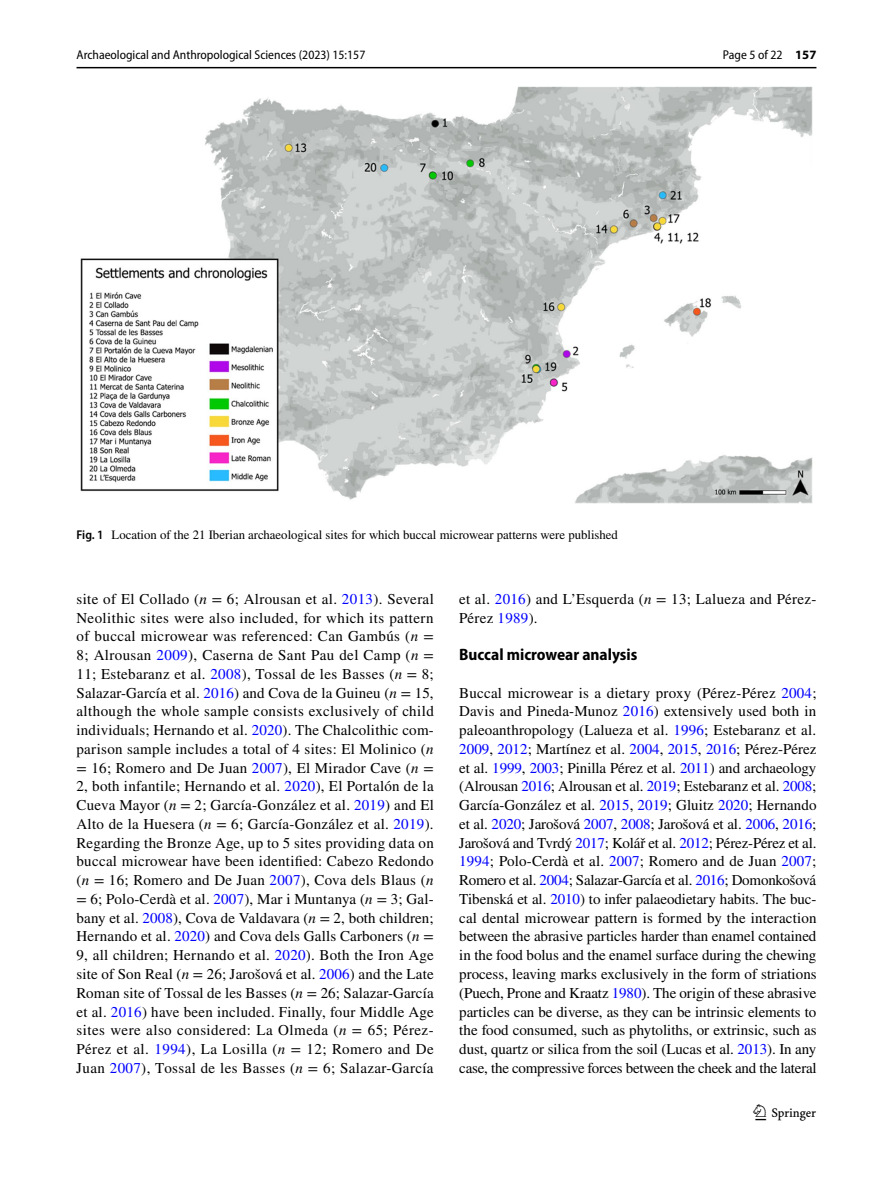
<style>
.page{position:relative;width:893px;height:1187px;background:#fff}
.page>*{position:absolute;margin:0;border:0;box-sizing:border-box;transform-origin:0 0}
.t1{font:22.5px "Springnew Regular 3";color:#000}
.t2{font:700 semi-condensed 16.5px "Myriad Pro";color:#000}
.t3{font:15px/18.8px "STIX";letter-spacing:.02em;color:#000;text-align:justify}
.t4{font:12.75px "STIX";color:#000}
.t5{font:semi-condensed 12.75px "Myriad Pro";color:#000}
.s1{font-weight:700;font-stretch:normal}
.s2{font-family:"Myriad Pro";font-weight:600;font-stretch:semi-condensed}
.s3{font-style:italic}
.s4{color:#00f}
</style>
<div class="page">
<hr style="left:77px;top:67px;width:739px;height:1px;background:#000">
<img style="left:81px;top:87px;width:731px;height:416px">
<p class="t5" style="left:77px;top:48px;width:290px">Archaeological and Anthropological Sciences (2023) 15:157</p>
<p class="t5" style="left:723px;top:48px;width:95px">Page 5 of 22 <span class="s1">157</span></p>
<p class="t4" style="left:77px;top:525px;width:543px"><span class="s2">Fig. 1</span> Location of the 21 Iberian archaeological sites for which buccal microwear patterns were published</p>
<p class="t3" style="left:77px;top:590px;width:359px">site of El Collado (<span class="s3">n</span> = 6; Alrousan et al. <span class="s4">2013</span>). Several Neolithic sites were also included, for which its pattern of buccal microwear was referenced: Can Gambús (<span class="s3">n</span> = 8; Alrousan <span class="s4">2009</span>), Caserna de Sant Pau del Camp (<span class="s3">n</span> = 11; Estebaranz et al. <span class="s4">2008</span>), Tossal de les Basses (<span class="s3">n</span> = 8; Salazar-García et al. <span class="s4">2016</span>) and Cova de la Guineu (<span class="s3">n</span> = 15, although the whole sample consists exclusively of child individuals; Hernando et al. <span class="s4">2020</span>). The Chalcolithic com&shy;parison sample includes a total of 4 sites: El Molinico (<span class="s3">n </span>= 16; Romero and De Juan <span class="s4">2007</span>), El Mirador Cave (<span class="s3">n</span> = 2, both infantile; Hernando et al. <span class="s4">2020</span>), El Portalón de la Cueva Mayor (<span class="s3">n</span> = 2; García-González et al. <span class="s4">2019</span>) and El Alto de la Huesera (<span class="s3">n</span> = 6; García-González et al. <span class="s4">2019</span>).<br>Regarding the Bronze Age, up to 5 sites providing data on buccal microwear have been identified: Cabezo Redondo (<span class="s3">n</span> = 16; Romero and De Juan <span class="s4">2007</span>), Cova dels Blaus (<span class="s3">n </span>= 6; Polo-Cerdà et al. <span class="s4">2007</span>), Mar i Muntanya (<span class="s3">n</span> = 3; Gal&shy;bany et al. <span class="s4">2008</span>), Cova de Valdavara (<span class="s3">n</span> = 2, both children; Hernando et al. <span class="s4">2020</span>) and Cova dels Galls Carboners (<span class="s3">n</span> = 9, all children; Hernando et al. <span class="s4">2020</span>). Both the Iron Age site of Son Real (<span class="s3">n</span> = 26; Jarošová et al. <span class="s4">2006</span>) and the Late Roman site of Tossal de les Basses (<span class="s3">n</span> = 26; Salazar-García et al. <span class="s4">2016</span>) have been included. Finally, four Middle Age sites were also considered: La Olmeda (<span class="s3">n</span> = 65; Pérez-Pérez et al. <span class="s4">1994</span>), La Losilla (<span class="s3">n</span> = 12; Romero and De Juan <span class="s4">2007</span>), Tossal de les Basses (<span class="s3">n</span> = 6; Salazar-García</p>
<p class="t3" style="left:459px;top:590px;width:359px">et al. <span class="s4">2016</span>) and L’Esquerda (<span class="s3">n</span> = 13; Lalueza and Pérez-<br>Pérez <span class="s4">1989</span>).</p>
<p class="t2" style="left:459px;top:645px;width:180px">Buccal microwear analysis</p>
<p class="t3" style="left:459px;top:684px;width:359px">Buccal microwear is a dietary proxy (Pérez-Pérez <span class="s4">2004</span>; Davis and Pineda-Munoz <span class="s4">2016</span>) extensively used both in paleoanthropology (Lalueza et al. <span class="s4">1996</span>; Estebaranz et al.<br><span class="s4">2009</span>, <span class="s4">2012</span>; Martínez et al. <span class="s4">2004</span>, <span class="s4">2015</span>, <span class="s4">2016</span>; Pérez-Pérez et al. <span class="s4">1999</span>, <span class="s4">2003</span>; Pinilla Pérez et al. <span class="s4">2011</span>) and archaeology (Alrousan <span class="s4">2016</span>; Alrousan et al. <span class="s4">2019</span>; Estebaranz et al. <span class="s4">2008</span>; García-González et al. <span class="s4">2015</span>, <span class="s4">2019</span>; Gluitz <span class="s4">2020</span>; Hernando et al. <span class="s4">2020</span>; Jarošová <span class="s4">2007</span>, <span class="s4">2008</span>; Jarošová et al. <span class="s4">2006</span>, <span class="s4">2016</span>; Jarošová and Tvrdý <span class="s4">2017</span>; Kolář et al. <span class="s4">2012</span>; Pérez-Pérez et al.<br><span class="s4">1994</span>; Polo-Cerdà et al. <span class="s4">2007</span>; Romero and de Juan <span class="s4">2007</span>; Romero et al. <span class="s4">2004</span>; Salazar-García et al. <span class="s4">2016</span>; Domonkošová Tibenská et al. <span class="s4">2010</span>) to infer palaeodietary habits. The buc&shy;cal dental microwear pattern is formed by the interaction between the abrasive particles harder than enamel contained in the food bolus and the enamel surface during the chewing process, leaving marks exclusively in the form of striations (Puech, Prone and Kraatz <span class="s4">1980</span>). The origin of these abrasive particles can be diverse, as they can be intrinsic elements to the food consumed, such as phytoliths, or extrinsic, such as dust, quartz or silica from the soil (Lucas et al. <span class="s4">2013</span>). In any case, the compressive forces between the cheek and the lateral</p>
<h1 class="t1" style="left:755px;top:1104px;width:62px">1 3</h1>
</div>
